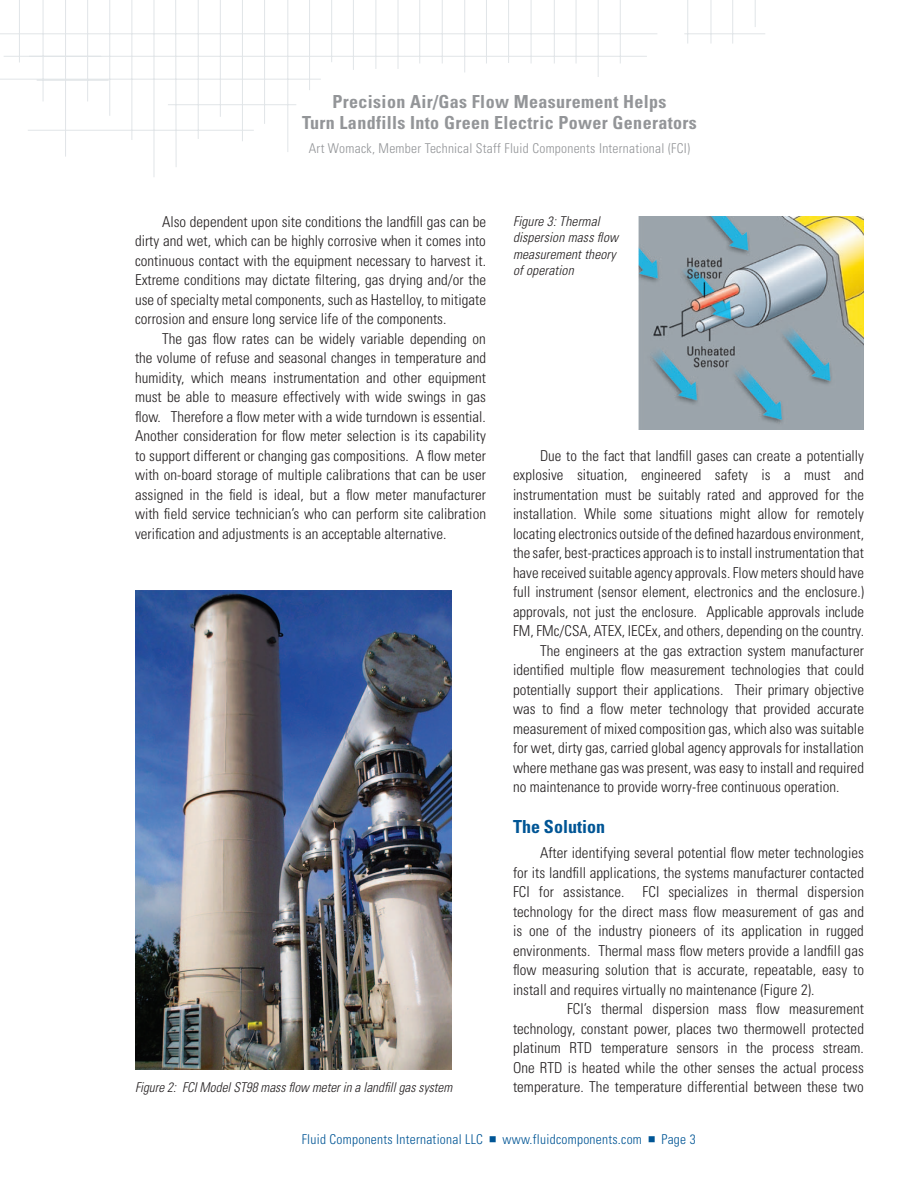
<style>
.page{position:relative;width:918px;height:1188px;background:#fff}
.page>*{position:absolute;margin:0;border:0;box-sizing:border-box;transform-origin:0 0}
.Title_-_page_header{font:700 condensed 18px/21px "Univers LT Std";letter-spacing:.02em;color:#939598;text-align:center}
.Subhead{font:700 condensed 18px "Univers LT Std";color:#005595}
.Text{font:300 condensed 15px/19.5px "Univers LT Std";color:#231f20;text-align:justify}
.t1{font:italic 300 condensed 13.5px/16.5px "Univers LT Std";letter-spacing:.01em;color:#231f20}
.Title_-_page_header-2{font:300 condensed 13.5px "Univers LT Std";letter-spacing:.02em;color:#939598}
.Text-2{font:300 condensed 13.5px "Univers LT Std";letter-spacing:.02em;color:#005595}
</style>
<div class="page">
<svg style="left:0;top:0;width:765px;height:177px"></svg>
<img style="left:135px;top:590px;width:316px;height:479px">
<img style="left:638px;top:216px;width:226px;height:214px">
<p class="Title_-_page_header" style="left:302px;top:91px;width:396px">Precision Air/Gas Flow Measurement Helps<br>Turn Landfills Into Green Electric Power Generators</p>
<p class="Title_-_page_header-2" style="left:309px;top:140px;width:383px">Art Womack, Member Technical Staff Fluid Components International (FCI)</p>
<p class="Text" style="left:135px;top:212px;width:353px;text-indent:27px">Also dependent upon site conditions the landfill gas can be dirty and wet, which can be highly corrosive when it comes into continuous contact with the equipment necessary to harvest it.<br>Extreme conditions may dictate filtering, gas drying and/or the use of specialty metal components, such as Hastelloy, to mitigate corrosion and ensure long service life of the components.</p>
<p class="Text" style="left:135px;top:329px;width:353px;text-indent:27px">The gas flow rates can be widely variable depending on the volume of refuse and seasonal changes in temperature and humidity, which means instrumentation and other equipment must be able to measure effectively with wide swings in gas flow. Therefore a flow meter with a wide turndown is essential.<br>Another consideration for flow meter selection is its capability to support different or changing gas compositions. A flow meter with on-board storage of multiple calibrations that can be user assigned in the field is ideal, but a flow meter manufacturer with field service technician’s who can perform site calibration verification and adjustments is an acceptable alternative.</p>
<p class="t1" style="left:135px;top:1079px;width:319px">Figure 2: FCI Model ST98 mass flow meter in a landfill gas system</p>
<p class="t1" style="left:513px;top:213px;width:107px">Figure 3: Thermal dispersion mass flow measurement theory of operation</p>
<p class="Text" style="left:513px;top:446px;width:353px;text-indent:27px">Due to the fact that landfill gases can create a potentially explosive situation, engineered safety is a must and instrumentation must be suitably rated and approved for the installation. While some situations might allow for remotely locating electronics outside of the defined hazardous environment, the safer, best-practices approach is to install instrumentation that have received suitable agency approvals. Flow meters should have full instrument (sensor element, electronics and the enclosure.) approvals, not just the enclosure. Applicable approvals include FM, FMc/CSA, ATEX, IECEx, and others, depending on the country.</p>
<p class="Text" style="left:513px;top:641px;width:353px;text-indent:27px">The engineers at the gas extraction system manufacturer identified multiple flow measurement technologies that could potentially support their applications. Their primary objective was to find a flow meter technology that provided accurate measurement of mixed composition gas, which also was suitable for wet, dirty gas, carried global agency approvals for installation where methane gas was present, was easy to install and required no maintenance to provide worry-free continuous operation.</p>
<p class="Subhead" style="left:513px;top:816px;width:94px">The Solution</p>
<p class="Text" style="left:513px;top:843px;width:353px;text-indent:27px">After identifying several potential flow meter technologies for its landfill applications, the systems manufacturer contacted FCI for assistance. FCI specializes in thermal dispersion technology for the direct mass flow measurement of gas and is one of the industry pioneers of its application in rugged environments. Thermal mass flow meters provide a landfill gas flow measuring solution that is accurate, repeatable, easy to install and requires virtually no maintenance (Figure 2).</p>
<p class="Text" style="left:513px;top:999px;width:353px;text-indent:54px">FCI’s thermal dispersion mass flow measurement technology, constant power, places two thermowell protected platinum RTD temperature sensors in the process stream.<br>One RTD is heated while the other senses the actual process temperature. The temperature differential between these two</p>
<p class="Text-2" style="left:302px;top:1131px;width:183px">Fluid Components International LLC</p>
<p class="Text-2" style="left:503px;top:1131px;width:141px">www.fluidcomponents.com</p>
<p class="Text-2" style="left:661px;top:1131px;width:36px">Page 3</p>
</div>
